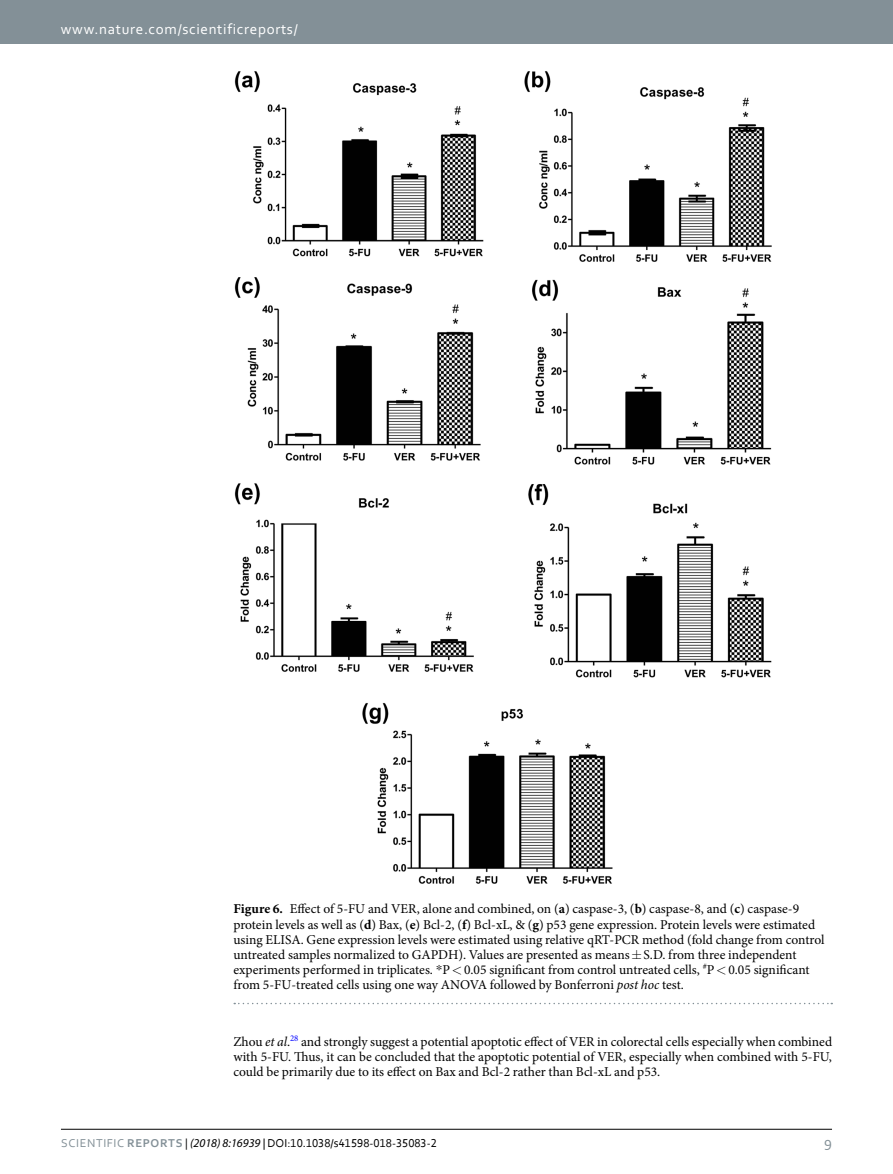
<style>
.page{position:relative;width:893px;height:1174px;background:#fff}
.page>*{position:absolute;margin:0;border:0;box-sizing:border-box;transform-origin:0 0}
.t1{font:15px "Corbel 2";letter-spacing:.045em;color:#fff}
.t2{font:15px "Corbel 2";color:#839097}
.t3{font:13.5px/15px "Minion Pro";color:#000;text-align:justify}
.t4{font:12px "Corbel";color:#000}
.s1{font-weight:700}
.s2{font-family:"STIX General"}
.s3{font-style:italic}
.s4{font-family:"Corbel 2";color:#839097}
.s5{font-family:"Corbel Bold 2";color:#839097}
.s6{font-family:"Corbel 2"}
.s7{font-family:"Myriad Pro";font-style:italic}
</style>
<div class="page">
<div style="left:0;top:0;width:893px;height:43px;background:#839097"></div>
<hr style="left:61px;top:1129px;width:771px;height:1px;background:#000">
<img style="left:234px;top:71px;width:538px;height:813px">
<svg style="left:234px;top:1002px;width:598px;height:2px"></svg>
<p class="t1" style="left:61px;top:19px;width:238px">www.nature.com/scientificreports/</p>
<p class="t3" style="left:233px;top:901px;width:593px;text-align:left"><span class="s1">Figure 6.</span> Effect of 5-FU and VER, alone and combined, on (<span class="s1">a</span>) caspase-3, (<span class="s1">b</span>) caspase-8, and (<span class="s1">c</span>) caspase-9 protein levels as well as (<span class="s1">d</span>) Bax, (<span class="s1">e</span>) Bcl-2, (<span class="s1">f</span>) Bcl-xL, &amp; (<span class="s1">g</span>) p53 gene expression. Protein levels were estimated using ELISA. Gene expression levels were estimated using relative qRT-PCR method (fold change from control untreated samples normalized to GAPDH). Values are presented as means S.D. from three independent experiments performed in triplicates. <span class="s2">*</span>P 0.05 significant from control untreated cells, <sup>#</sup>P 0.05 significant from 5-FU-treated cells using one way ANOVA followed by Bonferroni <span class="s3">post hoc</span> test.</p>
<p class="t3" style="left:233px;top:1034px;width:600px">Zhou <span class="s3">et al</span>.<sup>28</sup> and strongly suggest a potential apoptotic effect of VER in colorectal cells especially when combined with 5-FU. Thus, it can be concluded that the apoptotic potential of VER, especially when combined with 5-FU, could be primarily due to its effect on Bax and Bcl-2 rather than Bcl-xL and p53.</p>
<p class="t4" style="left:61px;top:1135px;width:377px"><span class="s4">SCiEnTiFiC</span> <span class="s5">REPORTS</span> <span class="s6">|</span> <span class="s7">(2018) 8:16939</span> | DOI:10.1038/s41598-018-35083-2</p>
<p class="t2" style="left:824px;top:1132px;width:9px">9</p>
</div>
